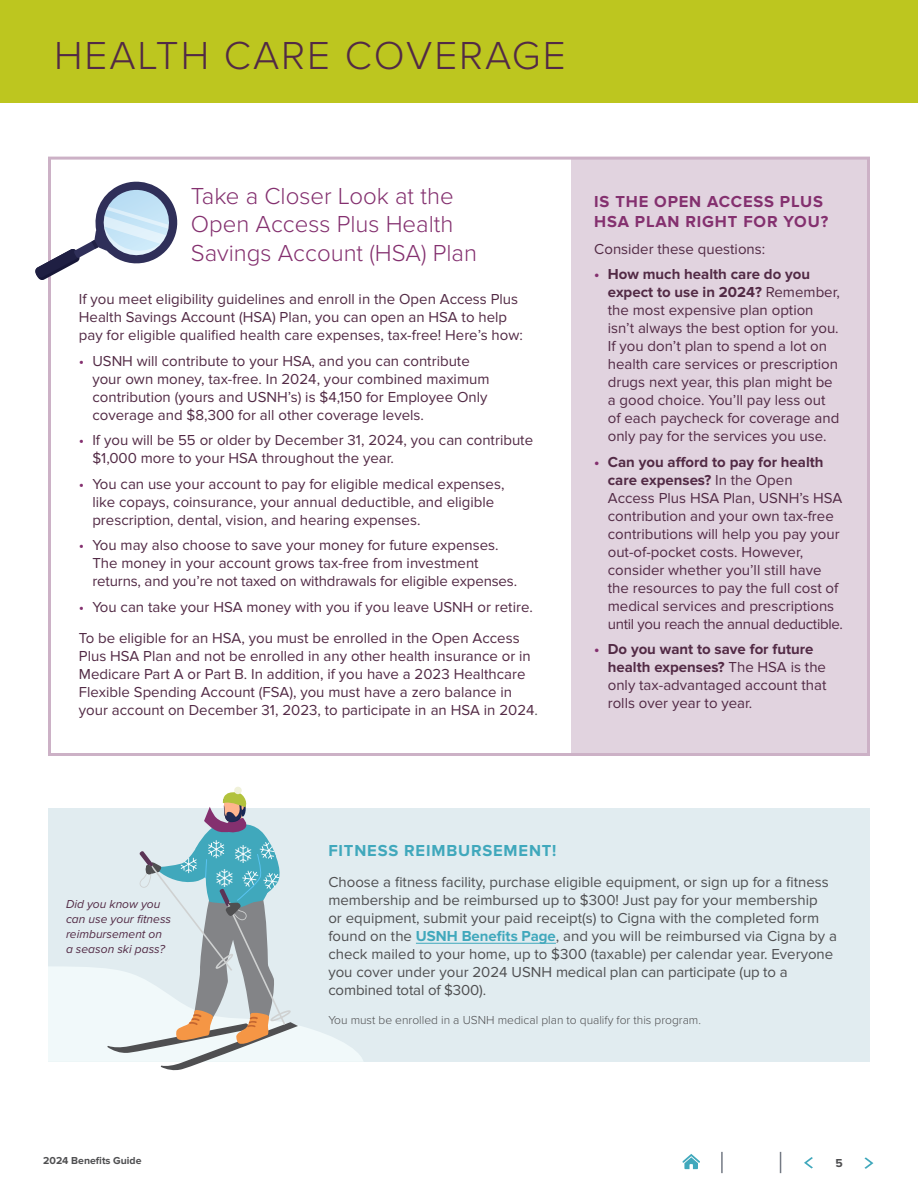
<style>
.page{position:relative;width:918px;height:1188px;background:#fff}
.page>*{position:absolute;margin:0;border:0;box-sizing:border-box;transform-origin:0 0}
.t1{font:300 40.5px "Proxima Nova";letter-spacing:.05em;color:#522a45}
.t2{font:300 24px/28.5px "Proxima Nova";color:#84306f}
.t3{font:700 16.5px/19.5px "Proxima Nova";letter-spacing:.05em;color:#84306f}
.t4{font:700 16.5px "Proxima Nova";letter-spacing:.05em;color:#40a8bc}
.t5{font:15px/18px "Proxima Nova";color:#522a45}
.t6{font:15px/18px "Proxima Nova";color:#4f4f51}
.t7{font:italic 12px/15px "Proxima Nova";color:#522a45}
.t8{font:300 12px "Proxima Nova";color:#4f4f51}
.t9{font:700 12px "Proxima Nova";color:#4f4f51}
.t10{font:700 10.5px "Proxima Nova";color:#4f4f51}
.s1{color:#84306f}
.s2{color:#4f4f51}
.s3{font-weight:700;color:#84306f}
.s4{font-weight:700}
.s5{font-weight:700;color:#40a8bc}
</style>
<div class="page">
<div style="left:0;top:0;width:918px;height:103px;background:#bdc61f"></div>
<svg style="left:682px;top:1154px;width:18px;height:15px"></svg>
<hr style="left:721px;top:1152px;width:2px;height:21px;background:#747a84">
<svg style="left:780px;top:1152px;width:1px;height:21px"></svg>
<svg style="left:864px;top:1157px;width:9px;height:12px"></svg>
<svg style="left:804px;top:1157px;width:9px;height:11px"></svg>
<div style="left:48px;top:808px;width:822px;height:254px;background:#e1ecf0"></div>
<div style="left:572px;top:160px;width:298px;height:596px;background:#e1d3df"></div>
<div style="left:48px;top:157px;width:822px;height:599px;border:3px solid #ccb1c6"></div>
<hr style="left:416px;top:943px;width:140px;height:1px;background:#40a8bc">
<svg style="left:35px;top:176px;width:143px;height:105px"></svg>
<div style="left:234px;top:787px;width:8px;height:7px;background:#f0f1d9;border-radius:50%"></div>
<svg style="left:48px;top:792px;width:315px;height:279px"></svg>
<h1 class="t1" style="left:54px;top:25px;width:513px">HEALTH CARE COVERAGE</h1>
<h2 class="t2" style="left:191px;top:180px;width:288px">Take a Closer Look at the<br>Open Access Plus Health<br>Savings Account (HSA) Plan</h2>
<p class="t5" style="left:79px;top:290px;width:445px">If you meet eligibility guidelines and enroll in the Open Access Plus<br>Health Savings Account (HSA) Plan, you can open an HSA to help pay for eligible qualified health care expenses, tax-free! Here’s how:</p>
<p class="t5" style="left:92px;top:352px;width:399px;text-indent:-14px"><span class="s1">•</span> USNH will contribute to your HSA, and you can contribute your own money, tax-free. In 2024, your combined maximum contribution (yours and USNH’s) is $4,150 for Employee Only coverage and $8,300 for all other coverage levels.</p>
<p class="t5" style="left:92px;top:431px;width:442px;text-indent:-14px"><span class="s1">•</span> If you will be 55 or older by December 31, 2024, you can contribute $1,000 more to your HSA throughout the year.</p>
<p class="t5" style="left:92px;top:475px;width:414px;text-indent:-13px"><span class="s1">•</span> You can use your account to pay for eligible medical expenses, like copays, coinsurance, your annual deductible, and eligible prescription, dental, vision, and hearing expenses.</p>
<p class="t5" style="left:92px;top:536px;width:426px;text-indent:-14px"><span class="s1">•</span> You may also choose to save your money for future expenses.<br>The money in your account grows tax-free from investment returns, and you’re not taxed on withdrawals for eligible expenses.</p>
<p class="t5" style="left:79px;top:591px;width:455px;line-height:31.5px"><span class="s1">•</span> You can take your HSA money with you if you leave USNH or retire.<br>To be eligible for an HSA, you must be enrolled in the Open Access</p>
<p class="t5" style="left:79px;top:647px;width:461px">Plus HSA Plan and not be enrolled in any other health insurance or in Medicare Part A or Part B. In addition, if you have a 2023 Healthcare Flexible Spending Account (FSA), you must have a zero balance in your account on December 31, 2023, to participate in an HSA in 2024<span class="s2">.</span></p>
<p class="t3" style="left:594px;top:192px;width:235px">IS THE OPEN ACCESS PLUS<br>HSA PLAN RIGHT FOR YOU?</p>
<p class="t5" style="left:594px;top:240px;width:172px">Consider these questions:</p>
<p class="t5" style="left:608px;top:265px;width:234px;text-indent:-14px"><span class="s3">•</span> <span class="s4">How much health care do you expect to use in 2024?</span> Remember, the most expensive plan option isn’t always the best option for you.<br>If you don’t plan to spend a lot on health care services or prescription drugs next year, this plan might be a good choice. You’ll pay less out of each paycheck for coverage and only pay for the services you use.</p>
<p class="t5" style="left:608px;top:453px;width:237px;text-indent:-14px"><span class="s3">•</span> <span class="s4">Can you afford to pay for health care expenses?</span> In the Open Access Plus HSA Plan, USNH’s HSA contribution and your own tax-free contributions will help you pay your out-of-pocket costs. However, consider whether you’ll still have the resources to pay the full cost of medical services and prescriptions until you reach the annual deductible.</p>
<p class="t5" style="left:608px;top:640px;width:220px;text-indent:-14px"><span class="s3">•</span> <span class="s4">Do you want to save for future health expenses?</span> The HSA is the only tax-advantaged account that rolls over year to year.</p>
<p class="t7" style="left:66px;top:896px;width:107px">Did you know you can use your fitness reimbursement on a season ski pass?</p>
<p class="t4" style="left:328px;top:841px;width:230px">FITNESS REIMBURSEMENT!</p>
<p class="t6" style="left:328px;top:873px;width:510px">Choose a fitness facility, purchase eligible equipment, or sign up for a fitness membership and be reimbursed up to $300! Just pay for your membership<br>or equipment, submit your paid receipt(s) to Cigna with the completed form found on the <span class="s5">USNH Benefits Page</span>, and you will be reimbursed via Cigna by a check mailed to your home, up to $300 (taxable) per calendar year. Everyone you cover under your 2024 USNH medical plan can participate (up to a combined total of $300).</p>
<p class="t8" style="left:328px;top:1011px;width:374px">You must be enrolled in a USNH medical plan to qualify for this program.</p>
<p class="t10" style="left:43px;top:1155px;width:100px">2024 Benefits Guide</p>
<p class="t9" style="left:835px;top:1157px;width:9px">5</p>
</div>
